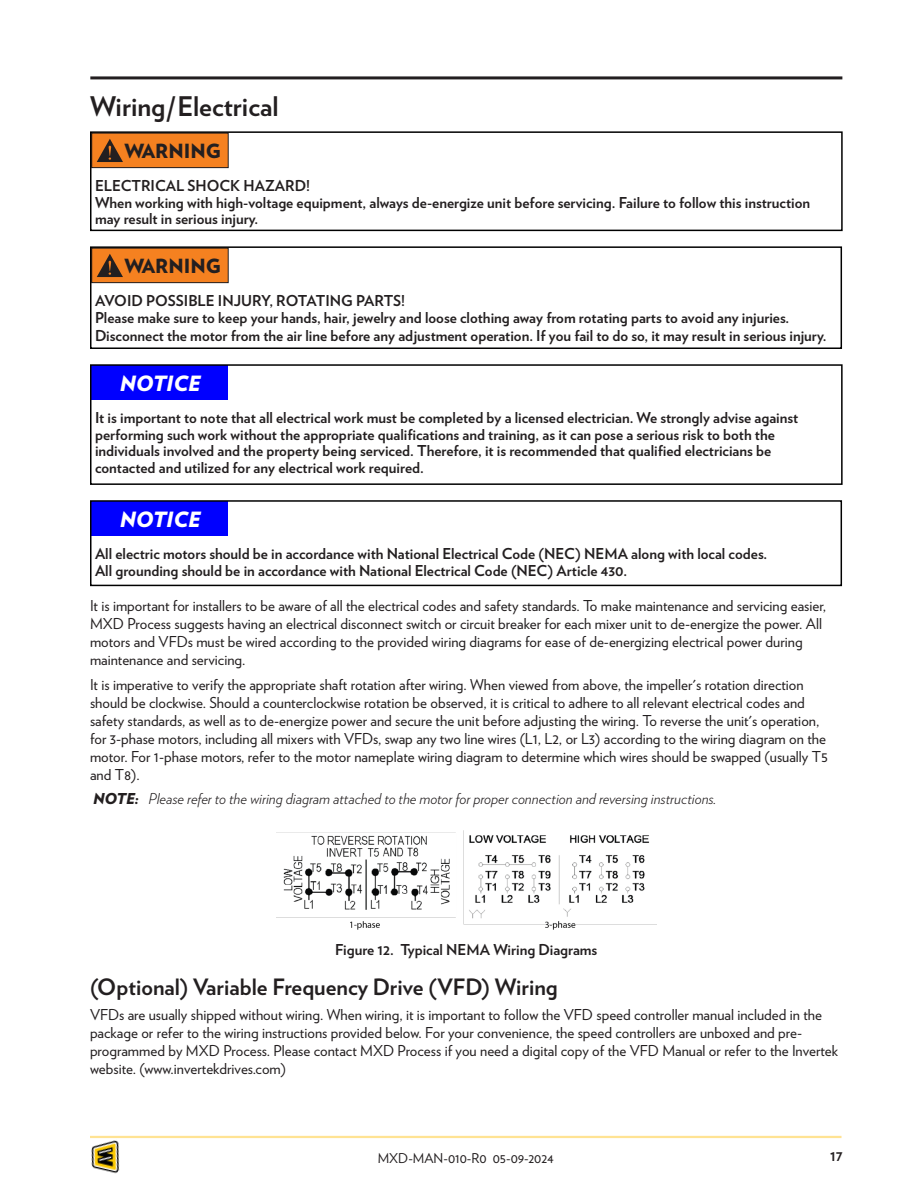
<style>
.page{position:relative;width:918px;height:1188px;background:#fff}
.page>*{position:absolute;margin:0;border:0;box-sizing:border-box;transform-origin:0 0}
._1_Head{font:700 27px "Verlag";color:#231f20}
._2_Head{font:700 22.5px "Verlag";color:#231f20}
.t1{font:italic 900 21px "Verlag";color:#fff}
.t2{font:900 19.5px "Verlag";color:#231f20}
.Body_Text{font:15px/18px "Verlag";color:#231f20}
.Warning_Body{font:700 15px/16.5px "Verlag";color:#231f20}
.t3{font:italic 300 15px "Verlag";color:#231f20}
.t4{font:13.5px "Verlag";color:#231f20}
.s1{font-weight:900}
</style>
<div class="page">
<hr style="left:90px;top:1136px;width:752px;height:2px;background:#ffe393">
<img style="left:90px;top:1138px;width:39px;height:36px">
<hr style="left:90px;top:76px;width:752px;height:3px;background:#231f20">
<div style="left:92px;top:133px;width:136px;height:35px;background:#f58120"></div>
<svg style="left:97px;top:139px;width:26px;height:23px"></svg>
<div style="left:92px;top:133px;width:136px;height:35px;border:1px solid #231f20"></div>
<div style="left:90px;top:131px;width:753px;height:100px;border:2px solid #000"></div>
<div style="left:92px;top:248px;width:136px;height:35px;background:#f58120"></div>
<svg style="left:97px;top:254px;width:26px;height:23px"></svg>
<div style="left:92px;top:248px;width:136px;height:35px;border:1px solid #231f20"></div>
<div style="left:90px;top:246px;width:752px;height:103px;border:2px solid #000"></div>
<div style="left:92px;top:366px;width:136px;height:34px;background:#00f"></div>
<div style="left:90px;top:364px;width:753px;height:121px;border:2px solid #000"></div>
<div style="left:92px;top:502px;width:136px;height:34px;background:#00f"></div>
<div style="left:90px;top:500px;width:752px;height:86px;border:2px solid #000"></div>
<img style="left:277px;top:831px;width:379px;height:99px">
<p class="_1_Head" style="left:90px;top:85px;width:190px">Wiring/Electrical</p>
<h3 class="t2" style="left:124px;top:134px;width:98px">WARNING</h3>
<p class="Warning_Body" style="left:95px;top:177px;width:217px">ELECTRICAL SHOCK HAZARD!</p>
<p class="Warning_Body" style="left:95px;top:193px;width:717px">When working with high-voltage equipment, always de-energize unit before servicing. Failure to follow this instruction may result in serious injury.</p>
<h3 class="t2" style="left:124px;top:249px;width:98px">WARNING</h3>
<p class="Warning_Body" style="left:95px;top:292px;width:312px">AVOID POSSIBLE INJURY, ROTATING PARTS!</p>
<p class="Warning_Body" style="left:95px;top:307px;width:733px;line-height:18px">Please make sure to keep your hands, hair, jewelry and loose clothing away from rotating parts to avoid any injuries.<br>Disconnect the motor from the air line before any adjustment operation. If you fail to do so, it may result in serious injury.</p>
<p class="t1" style="left:120px;top:366px;width:83px">NOTICE</p>
<p class="Warning_Body" style="left:95px;top:409px;width:705px">It is important to note that all electrical work must be completed by a licensed electrician. We strongly advise against performing such work without the appropriate qualifications and training, as it can pose a serious risk to both the individuals involved and the property being serviced. Therefore, it is recommended that qualified electricians be contacted and utilized for any electrical work required.</p>
<p class="t1" style="left:120px;top:502px;width:83px">NOTICE</p>
<p class="Warning_Body" style="left:95px;top:545px;width:674px">All electric motors should be in accordance with National Electrical Code (NEC) NEMA along with local codes.</p>
<p class="Warning_Body" style="left:95px;top:561px;width:534px">All grounding should be in accordance with National Electrical Code (NEC) Article 430.</p>
<p class="Body_Text" style="left:90px;top:596px;width:738px">It is important for installers to be aware of all the electrical codes and safety standards. To make maintenance and servicing easier, MXD Process suggests having an electrical disconnect switch or circuit breaker for each mixer unit to de-energize the power. All motors and VFDs must be wired according to the provided wiring diagrams for ease of de-energizing electrical power during maintenance and servicing.</p>
<p class="Body_Text" style="left:90px;top:675px;width:739px">It is imperative to verify the appropriate shaft rotation after wiring. When viewed from above, the impeller's rotation direction should be clockwise. Should a counterclockwise rotation be observed, it is critical to adhere to all relevant electrical codes and safety standards, as well as to de-energize power and secure the unit before adjusting the wiring. To reverse the unit's operation, for 3-phase motors, including all mixers with VFDs, swap any two line wires (L1, L2, or L3) according to the wiring diagram on the motor. For 1-phase motors, refer to the motor nameplate wiring diagram to determine which wires should be swapped (usually T5 and T8).</p>
<p class="t3" style="left:93px;top:788px;width:625px"><span class="s1">NOTE:</span> Please refer to the wiring diagram attached to the motor for proper connection and reversing instructions.</p>
<p class="Warning_Body" style="left:335px;top:940px;width:264px">Figure 12. Typical NEMA Wiring Diagrams</p>
<p class="_2_Head" style="left:90px;top:969px;width:469px">(Optional) Variable Frequency Drive (VFD) Wiring</p>
<p class="Body_Text" style="left:90px;top:1005px;width:750px">VFDs are usually shipped without wiring. When wiring, it is important to follow the VFD speed controller manual included in the package or refer to the wiring instructions provided below. For your convenience, the speed controllers are unboxed and pre&shy;programmed by MXD Process. Please contact MXD Process if you need a digital copy of the VFD Manual or refer to the Invertek website. (www.invertekdrives.com)</p>
<p class="t4" style="left:378px;top:1148px;width:178px">MXD-MAN-010-R0 05-09-2024</p>
<p class="Warning_Body" style="left:830px;top:1147px;width:14px">17</p>
</div>
